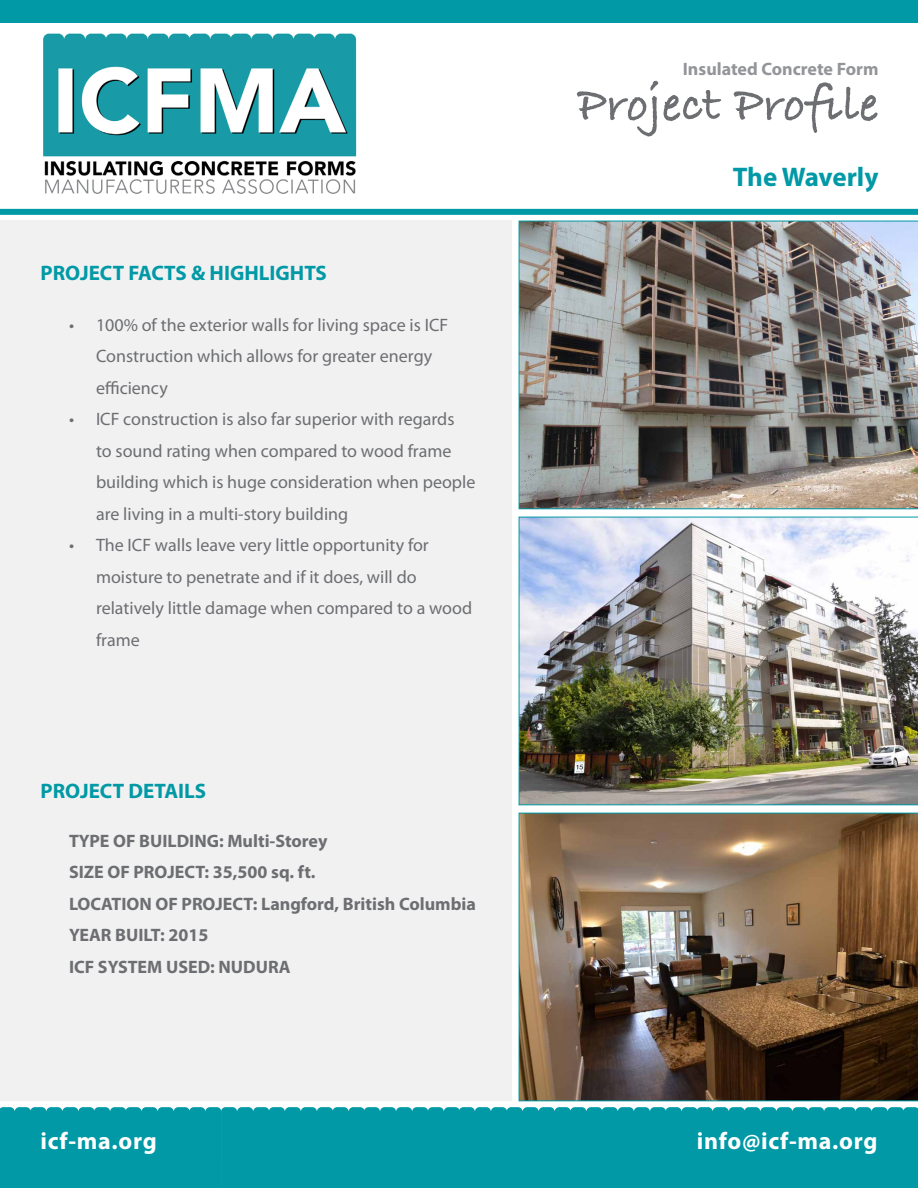
<style>
.page{position:relative;width:918px;height:1188px;background:#fff}
.page>*{position:absolute;margin:0;border:0;box-sizing:border-box;transform-origin:0 0}
.t1{font:700 51px "Bradley Hand ITCTT";color:#6d6e71}
.t2{font:700 27px "Myriad Pro";letter-spacing:-.01em;color:#0099a5}
.t3{font:700 24px "Myriad Pro";letter-spacing:.03em;color:#fff}
.t4{font:700 21px "Myriad Pro";color:#0099a5}
.t5{font:18px/31.5px "Myriad Pro";color:#6d6e71}
.t6{font:700 18px/31.5px "Myriad Pro";color:#6d6e71}
.t7{font:700 18px "Myriad Pro";color:#939598}
</style>
<div class="page">
<img style="left:519px;top:517px;width:399px;height:288px">
<div style="left:0;top:221px;width:511px;height:880px;background:#f1f1f2"></div>
<img style="left:519px;top:221px;width:399px;height:288px">
<img style="left:519px;top:813px;width:399px;height:288px">
<div style="left:0;top:0;width:918px;height:22px;background:#0099a5"></div>
<div style="left:0;top:1107px;width:918px;height:81px;background:#0099a5"></div>
<div style="left:0;top:209px;width:918px;height:6px;background:#0099a5"></div>
<img style="left:43px;top:33px;width:314px;height:161px">
<p class="t7" style="left:683px;top:57px;width:197px">Insulated Concrete Form</p>
<h1 class="t1" style="left:577px;top:65px;width:303px">Project Profile</h1>
<p class="t4" style="left:40px;top:259px;width:288px">PROJECT FACTS &amp; HIGHLIGHTS</p>
<p class="t5" style="left:96px;top:309px;width:354px;text-indent:-27px">• 100% of the exterior walls for living space is ICF<br>Construction which allows for greater energy efficiency</p>
<p class="t5" style="left:96px;top:403px;width:381px;text-indent:-27px">• ICF construction is also far superior with regards<br>to sound rating when compared to wood frame building which is huge consideration when people are living in a multi-story building</p>
<p class="t5" style="left:96px;top:529px;width:378px;text-indent:-27px">• The ICF walls leave very little opportunity for moisture to penetrate and if it does, will do relatively little damage when compared to a wood frame</p>
<p class="t4" style="left:40px;top:778px;width:167px">PROJECT DETAILS</p>
<p class="t6" style="left:69px;top:824px;width:408px">TYPE OF BUILDING: Multi-Storey<br>SIZE OF PROJECT: 35,500 sq. ft.<br>LOCATION OF PROJECT: Langford, British Columbia<br>YEAR BUILT: 2015<br>ICF SYSTEM USED: NUDURA</p>
<h2 class="t2" style="left:733px;top:159px;width:147px">The Waverly</h2>
<h3 class="t3" style="left:41px;top:1125px;width:118px">icf-ma.org</h3>
<h3 class="t3" style="left:697px;top:1125px;width:182px">info@icf-ma.org</h3>
</div>
